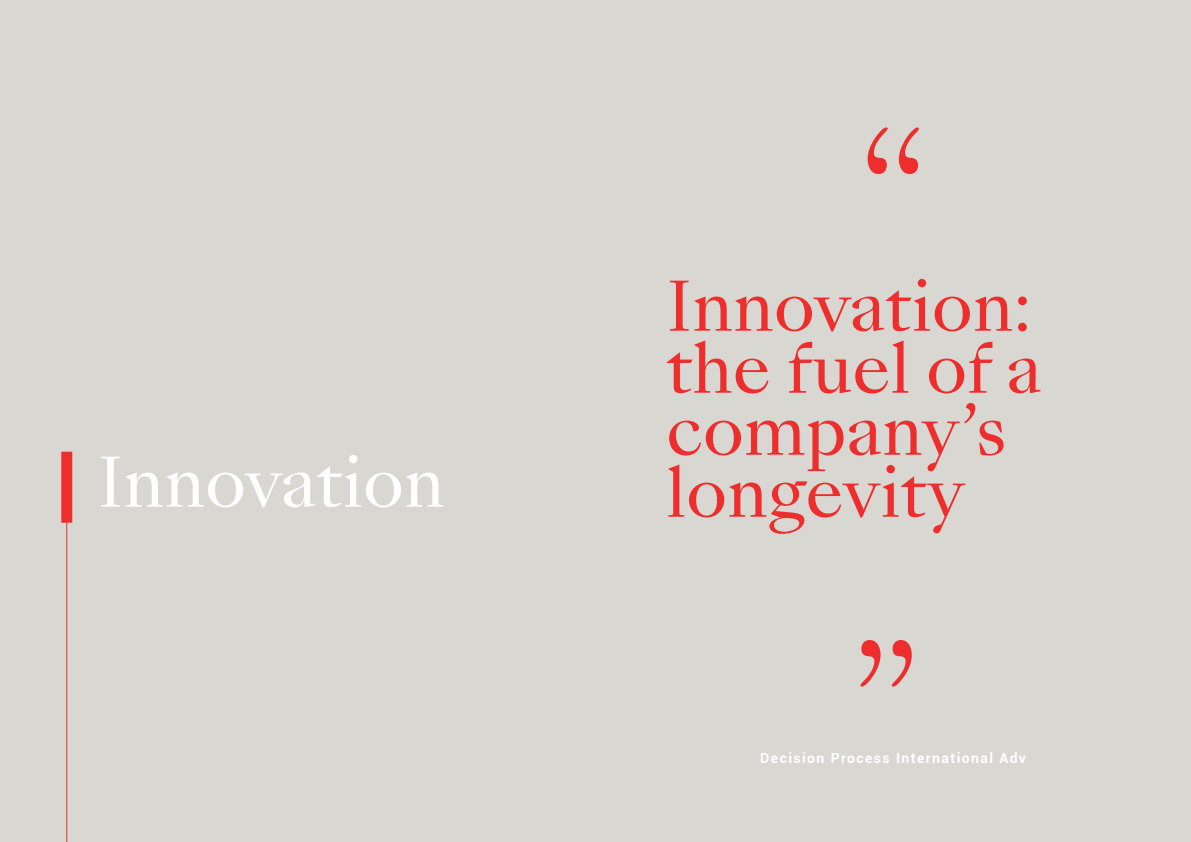
<style>
.page{position:relative;width:1191px;height:842px;background:#fff}
.page>*{position:absolute;margin:0;border:0;box-sizing:border-box;transform-origin:0 0}
.t1{font:700 200px "Bon Vivant Serif";color:#ee2d2d}
.Programma_-_Titolo{font:66px/62px "Sang Bleu Kingdom";color:#ee2d2d}
.Programma_-_Titolo-2{font:66px "Sang Bleu Kingdom";color:#fff}
.t2{font:700 14px "Roboto";letter-spacing:.1em;color:#fff}
</style>
<div class="page">
<div style="left:0;top:0;width:1190px;height:842px;background:#d9d7d2"></div>
<div style="left:61px;top:452px;width:11px;height:71px;background:#ee2d2d"></div>
<hr style="left:66px;top:467px;width:1px;height:375px;background:#ee2d2d">
<p class="Programma_-_Titolo-2" style="left:98px;top:437px;width:349px">Innovation</p>
<p class="t1" style="left:855px;top:77px;width:77px">“</p>
<p class="Programma_-_Titolo" style="left:666px;top:278px;width:377px">Innovation: the fuel of a company’s longevity</p>
<p class="t1" style="left:924px;top:737px;width:77px;rotate:-180deg">“</p>
<p class="t2" style="left:760px;top:748px;width:267px">Decision Process International Adv</p>
</div>
